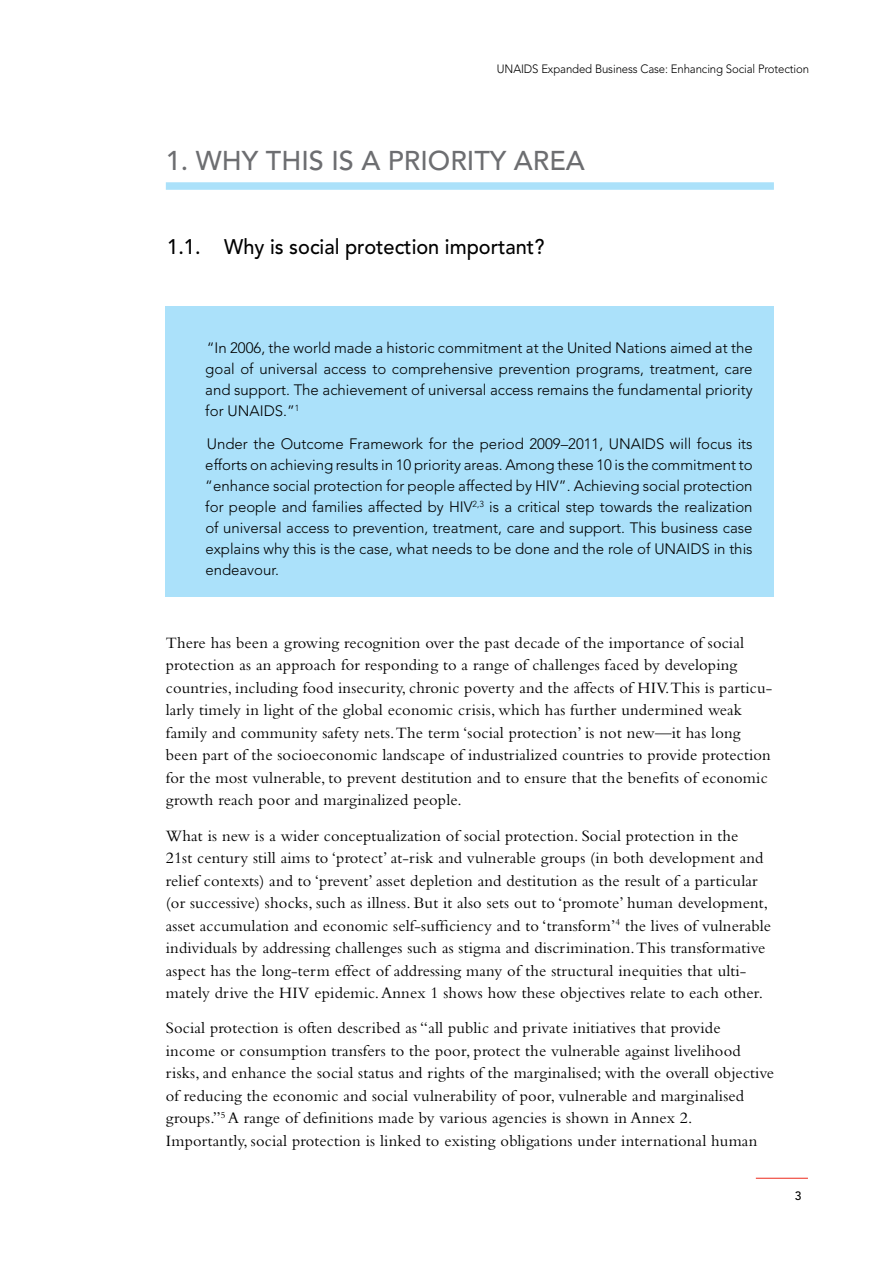
<style>
.page{position:relative;width:893px;height:1263px;background:#fff}
.page>*{position:absolute;margin:0;border:0;box-sizing:border-box;transform-origin:0 0}
.t1{font:500 27px "Avenir";color:#6d6e71}
.t2{font:500 21px "Avenir";color:#000;scale:.95 1}
.t3{font:16.5px/22.5px "Bembo";letter-spacing:.01em;color:#000}
.t4{font:300 15px/21px "Avenir";color:#000;text-align:justify}
.t5{font:300 12px "Avenir";letter-spacing:-.01em;color:#000;scale:.95 1}
.t6{font:500 12px "Avenir";color:#000}
</style>
<div class="page">
<hr style="left:756px;top:1178px;width:52px;height:1px;background:#ef4135">
<div style="left:166px;top:182px;width:608px;height:8px;background:#abe1fa"></div>
<div style="left:166px;top:306px;width:608px;height:290px;background:#abe1fa"></div>
<p class="t5" style="left:497px;top:62px;width:330px">UNAIDS Expanded Business Case: Enhancing Social Protection</p>
<h1 class="t1" style="left:166px;top:145px;width:421px">1. WHY THIS IS A PRIORITY AREA</h1>
<p class="t2" style="left:167px;top:235px;width:398px">1.1. Why is social protection important?</p>
<p class="t4" style="left:205px;top:337px;width:549px">“In 2006, the world made a historic commitment at the United Nations aimed at the goal of universal access to comprehensive prevention programs, treatment, care and support. The achievement of universal access remains the fundamental priority for UNAIDS.”<sup>1</sup></p>
<p class="t4" style="left:205px;top:433px;width:549px">Under the Outcome Framework for the period 2009–2011, UNAIDS will focus its efforts on achieving results in 10 priority areas. Among these 10 is the commitment to “enhance social protection for people affected by HIV”. Achieving social protection for people and families affected by HIV<sup>2,3</sup> is a critical step towards the realization of universal access to prevention, treatment, care and support. This business case explains why this is the case, what needs to be done and the role of UNAIDS in this endeavour.</p>
<p class="t3" style="left:166px;top:631px;width:608px">There has been a growing recognition over the past decade of the importance of social protection as an approach for responding to a range of challenges faced by developing countries, including food insecurity, chronic poverty and the affects of HIV. This is particu&shy;larly timely in light of the global economic crisis, which has further undermined weak family and community safety nets. The term ‘social protection’ is not new—it has long been part of the socioeconomic landscape of industrialized countries to provide protection for the most vulnerable, to prevent destitution and to ensure that the benefits of economic growth reach poor and marginalized people.</p>
<p class="t3" style="left:166px;top:824px;width:607px">What is new is a wider conceptualization of social protection. Social protection in the<br>21st century still aims to ‘protect’ at-risk and vulnerable groups (in both development and relief contexts) and to ‘prevent’ asset depletion and destitution as the result of a particular (or successive) shocks, such as illness. But it also sets out to ‘promote’ human development, asset accumulation and economic self-sufficiency and to ‘transform’<sup>4</sup> the lives of vulnerable individuals by addressing challenges such as stigma and discrimination. This transformative aspect has the long-term effect of addressing many of the structural inequities that ulti&shy;mately drive the HIV epidemic. Annex 1 shows how these objectives relate to each other.</p>
<p class="t3" style="left:166px;top:1017px;width:610px">Social protection is often described as “all public and private initiatives that provide income or consumption transfers to the poor, protect the vulnerable against livelihood risks, and enhance the social status and rights of the marginalised; with the overall objective of reducing the economic and social vulnerability of poor, vulnerable and marginalised groups.”<sup>5</sup> A range of definitions made by various agencies is shown in Annex 2.<br>Importantly, social protection is linked to existing obligations under international human</p>
<p class="t6" style="left:795px;top:1189px;width:8px">3</p>
</div>
